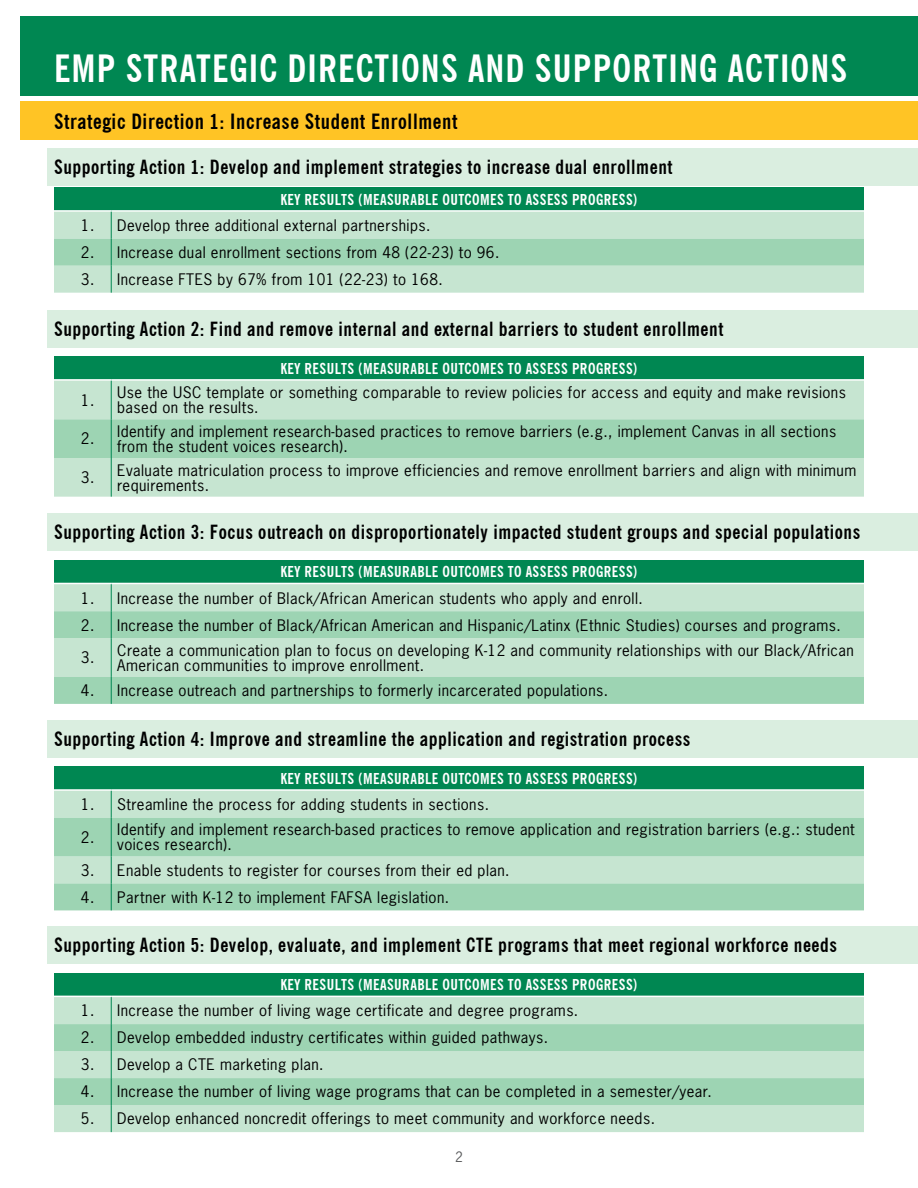
<style>
.page{position:relative;width:918px;height:1188px;background:#fff}
.page>*{position:absolute;margin:0;border:0;box-sizing:border-box;transform-origin:0 0}
.t1{font:700 condensed 37.5px "News Gothic BT";letter-spacing:.03em;color:#fff}
.t2{font:700 condensed 21px "News Gothic BT";letter-spacing:.03em;color:#000}
.t3{font:700 condensed 19.5px "News Gothic BT";letter-spacing:.03em;color:#000}
.t4{font:15px/15px "News Gothic Std";letter-spacing:.03em;color:#000}
.t5{font:700 condensed 15px "News Gothic BT";letter-spacing:.03em;color:#fff}
.t6{font:13.5px "News Gothic Std";color:#58595b}
</style>
<div class="page">
<div style="left:21px;top:16px;width:897px;height:79px;background:#008752"></div>
<div style="left:21px;top:101px;width:897px;height:39px;background:#ffc425"></div>
<div style="left:47px;top:148px;width:871px;height:37px;background:#daeee0"></div>
<div style="left:47px;top:310px;width:871px;height:37px;background:#daeee0"></div>
<div style="left:47px;top:514px;width:871px;height:37px;background:#daeee0"></div>
<div style="left:47px;top:720px;width:871px;height:37px;background:#daeee0"></div>
<div style="left:47px;top:926px;width:871px;height:38px;background:#daeee0"></div>
<div style="left:54px;top:188px;width:810px;height:23px;background:#008752"></div>
<hr style="left:54px;top:210px;width:57px;height:2px;background:#fff">
<hr style="left:111px;top:210px;width:753px;height:2px;background:#fff">
<svg style="left:54px;top:212px;width:810px;height:81px"></svg>
<div style="left:54px;top:357px;width:810px;height:23px;background:#008752"></div>
<div style="left:54px;top:381px;width:810px;height:116px;background:#c6e5d1"></div>
<div style="left:54px;top:419px;width:810px;height:39px;background:#9dd4b3"></div>
<hr style="left:54px;top:379px;width:57px;height:2px;background:#fff">
<hr style="left:111px;top:379px;width:753px;height:2px;background:#fff">
<hr style="left:111px;top:381px;width:1px;height:38px;background:#008752">
<hr style="left:111px;top:419px;width:1px;height:39px;background:#008752">
<hr style="left:111px;top:458px;width:1px;height:39px;background:#008752">
<div style="left:54px;top:560px;width:810px;height:23px;background:#008752"></div>
<div style="left:54px;top:584px;width:810px;height:27px;background:#c6e5d1"></div>
<svg style="left:54px;top:611px;width:810px;height:93px;fill:#9dd4b3"></svg>
<svg style="left:111px;top:584px;width:1px;height:54px"></svg>
<hr style="left:111px;top:638px;width:1px;height:39px;background:#008752">
<svg style="left:111px;top:677px;width:1px;height:27px"></svg>
<div style="left:54px;top:767px;width:810px;height:23px;background:#008752"></div>
<div style="left:54px;top:791px;width:810px;height:27px;background:#c6e5d1"></div>
<svg style="left:54px;top:818px;width:810px;height:92px;fill:#9dd4b3"></svg>
<hr style="left:54px;top:789px;width:57px;height:2px;background:#fff">
<hr style="left:111px;top:789px;width:753px;height:2px;background:#fff">
<svg style="left:111px;top:791px;width:1px;height:27px"></svg>
<hr style="left:111px;top:818px;width:1px;height:38px;background:#008752">
<svg style="left:111px;top:856px;width:1px;height:54px"></svg>
<div style="left:54px;top:973px;width:810px;height:23px;background:#008752"></div>
<div style="left:54px;top:997px;width:810px;height:135px;background:#c6e5d1"></div>
<svg style="left:54px;top:1024px;width:810px;height:81px;fill:#9dd4b3"></svg>
<svg style="left:111px;top:997px;width:1px;height:135px"></svg>
<h1 class="t1" style="left:54px;top:46px;width:795px">EMP STRATEGIC DIRECTIONS AND SUPPORTING ACTIONS</h1>
<h2 class="t2" style="left:54px;top:108px;width:405px">Strategic Direction 1: Increase Student Enrollment</h2>
<h3 class="t3" style="left:54px;top:155px;width:620px">Supporting Action 1: Develop and implement strategies to increase dual enrollment</h3>
<p class="t5" style="left:280px;top:190px;width:359px">KEY RESULTS (MEASURABLE OUTCOMES TO ASSESS PROGRESS)</p>
<p class="t4" style="left:81px;top:218px;width:351px">1. Develop three additional external partnerships.</p>
<p class="t4" style="left:81px;top:245px;width:420px">2. Increase dual enrollment sections from 48 (22-23) to 96.</p>
<p class="t4" style="left:81px;top:272px;width:363px">3. Increase FTES by 67% from 101 (22-23) to 168.</p>
<h3 class="t3" style="left:54px;top:317px;width:671px">Supporting Action 2: Find and remove internal and external barriers to student enrollment</h3>
<p class="t5" style="left:280px;top:359px;width:359px">KEY RESULTS (MEASURABLE OUTCOMES TO ASSESS PROGRESS)</p>
<p class="t4" style="left:81px;top:393px;width:15px">1.</p>
<p class="t4" style="left:117px;top:385px;width:730px">Use the USC template or something comparable to review policies for access and equity and make revisions based on the results.</p>
<p class="t4" style="left:81px;top:431px;width:15px">2.</p>
<p class="t4" style="left:117px;top:424px;width:721px">Identify and implement research-based practices to remove barriers (e.g., implement Canvas in all sections from the student voices research).</p>
<p class="t4" style="left:81px;top:470px;width:15px">3.</p>
<p class="t4" style="left:117px;top:462px;width:741px">Evaluate matriculation process to improve efficiencies and remove enrollment barriers and align with minimum requirements.</p>
<h3 class="t3" style="left:54px;top:520px;width:808px">Supporting Action 3: Focus outreach on disproportionately impacted student groups and special populations</h3>
<p class="t5" style="left:280px;top:563px;width:359px">KEY RESULTS (MEASURABLE OUTCOMES TO ASSESS PROGRESS)</p>
<p class="t4" style="left:81px;top:590px;width:563px">1. Increase the number of Black/African American students who apply and enroll.</p>
<p class="t4" style="left:81px;top:608px;width:761px;line-height:32.8px">2. Increase the number of Black/African American and Hispanic/Latinx (Ethnic Studies) courses and programs.<br>3.</p>
<p class="t4" style="left:117px;top:643px;width:738px">Create a communication plan to focus on developing K-12 and community relationships with our Black/African<br>American communities to improve enrollment.</p>
<p class="t4" style="left:81px;top:683px;width:529px">4. Increase outreach and partnerships to formerly incarcerated populations.</p>
<h3 class="t3" style="left:54px;top:727px;width:638px">Supporting Action 4: Improve and streamline the application and registration process</h3>
<p class="t5" style="left:280px;top:769px;width:359px">KEY RESULTS (MEASURABLE OUTCOMES TO ASSESS PROGRESS)</p>
<p class="t4" style="left:81px;top:788px;width:410px;line-height:32.8px">1. Streamline the process for adding students in sections.<br>2.</p>
<p class="t4" style="left:117px;top:822px;width:739px">Identify and implement research-based practices to remove application and registration barriers (e.g.: student voices research).</p>
<p class="t4" style="left:81px;top:862px;width:430px">3. Enable students to register for courses from their ed plan.</p>
<p class="t4" style="left:81px;top:889px;width:370px">4. Partner with K-12 to implement FAFSA legislation.</p>
<h3 class="t3" style="left:54px;top:933px;width:785px">Supporting Action 5: Develop, evaluate, and implement CTE programs that meet regional workforce needs</h3>
<p class="t5" style="left:280px;top:976px;width:359px">KEY RESULTS (MEASURABLE OUTCOMES TO ASSESS PROGRESS)</p>
<p class="t4" style="left:81px;top:1003px;width:499px">1. Increase the number of living wage certificate and degree programs.</p>
<p class="t4" style="left:81px;top:1030px;width:469px">2. Develop embedded industry certificates within guided pathways.</p>
<p class="t4" style="left:81px;top:1057px;width:244px">3. Develop a CTE marketing plan.</p>
<p class="t4" style="left:81px;top:1084px;width:632px">4. Increase the number of living wage programs that can be completed in a semester/year.</p>
<p class="t4" style="left:81px;top:1111px;width:576px">5. Develop enhanced noncredit offerings to meet community and workforce needs.</p>
<p class="t6" style="left:455px;top:1148px;width:9px">2</p>
</div>
